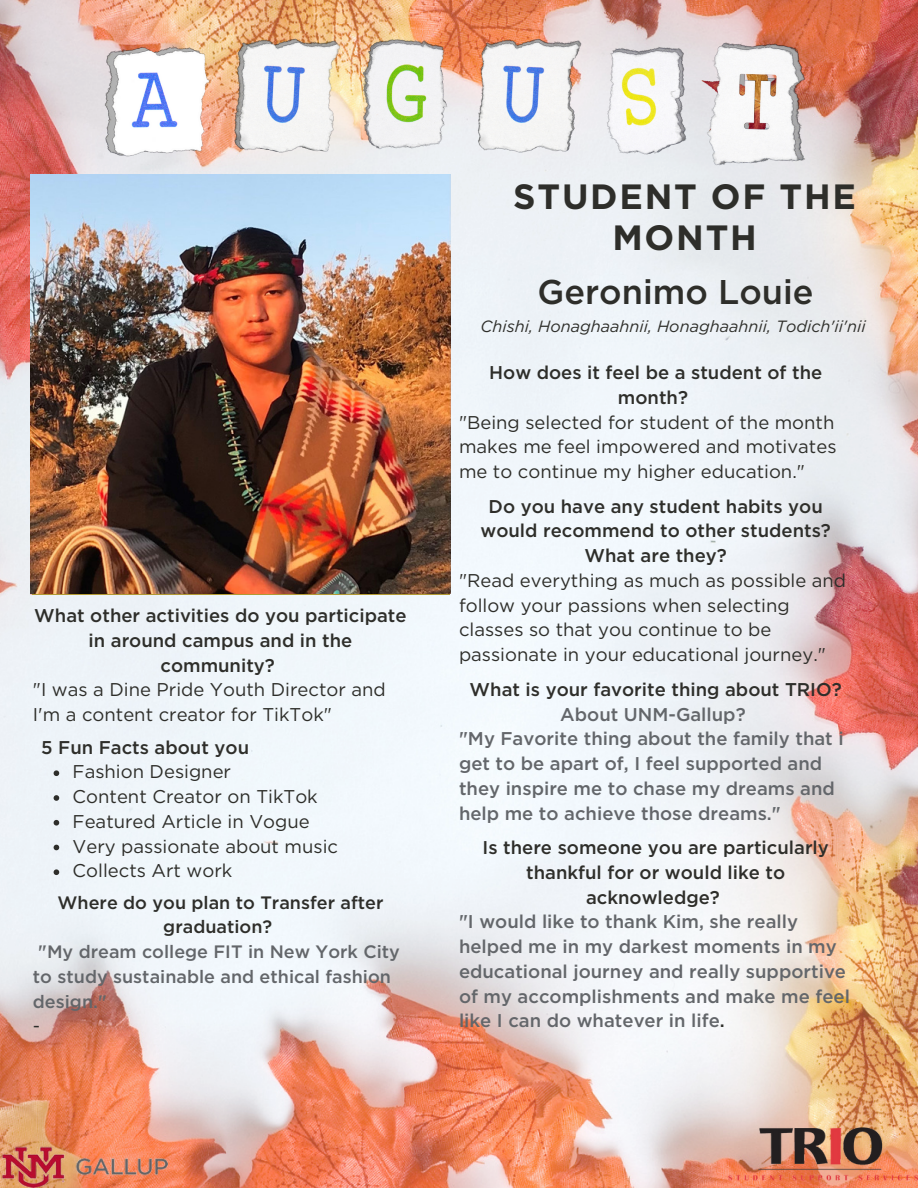
<style>
.page{position:relative;width:918px;height:1188px;background:#fff}
.page>*{position:absolute;margin:0;border:0;box-sizing:border-box;transform-origin:0 0}
.t1{font:700 35.1px/41.7px "Gotham";letter-spacing:.05em;color:#2e2e2a;text-align:center}
.t2{font:500 34.35px "Gotham";color:#2e2e2a}
.t3{font:18.45px/24.8px "Gotham";color:#2e2e2a}
.t4{font:500 18.45px/24.8px "Gotham";color:#63666a}
.t5{font:500 18.45px/24.8px "Gotham";color:#2e2e2a;text-align:center}
.t6{font:500 18px/24.8px "Gotham";color:#63666a}
.t7{font:500 18px/24.8px "Gotham";color:#2e2e2a;text-align:center}
.t8{font:18px "Gotham";color:#2e2e2a}
.t9{font:italic 16.35px "Gotham";color:#2e2e2a}
.s1{color:#2e2e2a}
</style>
<div class="page">
<img style="left:0;top:0;width:918px;height:1188px">
<img style="left:728px;top:1121px;width:190px;height:67px">
<img style="left:0;top:1144px;width:168px;height:44px">
<img style="left:98px;top:0;width:722px;height:188px">
<img style="left:30px;top:175px;width:420px;height:418px">
<svg style="left:54px;top:770px;width:5px;height:6px"></svg>
<svg style="left:54px;top:795px;width:5px;height:6px"></svg>
<svg style="left:54px;top:820px;width:5px;height:6px"></svg>
<svg style="left:54px;top:845px;width:5px;height:5px"></svg>
<svg style="left:54px;top:869px;width:5px;height:6px"></svg>
<p class="t5" style="left:34px;top:603px;width:374px">What other activities do you participate in around campus and in the community?</p>
<p class="t3" style="left:33px;top:677px;width:354px">"I was a Dine Pride Youth Director and<br>I'm a content creator for TikTok"</p>
<p class="t5" style="left:41px;top:735px;width:209px">5 Fun Facts about you</p>
<p class="t3" style="left:73px;top:759px;width:267px">Fashion Designer<br>Content Creator on TikTok<br>Featured Article in Vogue<br>Very passionate about music<br>Collects Art work</p>
<p class="t7" style="left:58px;top:890px;width:327px">Where do you plan to Transfer after graduation?</p>
<p class="t6" style="left:33px;top:939px;width:369px">"My dream college FIT in New York City to study sustainable and ethical fashion design."</p>
<p class="t8" style="left:33px;top:1015px;width:9px">-</p>
<h1 class="t1" style="left:513px;top:175px;width:344px">STUDENT OF THE<br>MONTH</h1>
<h2 class="t2" style="left:538px;top:271px;width:278px">Geronimo Louie</h2>
<p class="t9" style="left:481px;top:316px;width:387px">Chishi, Honaghaahnii, Honaghaahnii, Todich'ii'nii</p>
<p class="t5" style="left:489px;top:360px;width:335px">How does it feel be a student of the month?</p>
<p class="t3" style="left:459px;top:410px;width:379px;text-align:justify">"Being selected for student of the month makes me feel impowered and motivates me to continue my higher education."</p>
<p class="t5" style="left:481px;top:494px;width:352px">Do you have any student habits you would recommend to other students?<br>What are they?</p>
<p class="t3" style="left:459px;top:568px;width:389px">"Read everything as much as possible and follow your passions when selecting classes so that you continue to be passionate in your educational journey."</p>
<p class="t5" style="left:470px;top:677px;width:374px">What is your favorite thing about TRIO?</p>
<p class="t4" style="left:459px;top:702px;width:386px;text-indent:101px">About UNM-Gallup?<br>"My Favorite thing about the family that i get to be apart of, I feel supported and they inspire me to chase my dreams and help me to achieve those dreams."</p>
<p class="t5" style="left:483px;top:835px;width:348px">Is there someone you are particularly thankful for or would like to acknowledge?</p>
<p class="t4" style="left:459px;top:909px;width:393px">"I would like to thank Kim, she really helped me in my darkest moments in my educational journey and really supportive of my accomplishments and make me feel like I can do whatever in life<span class="s1">.</span></p>
</div>
